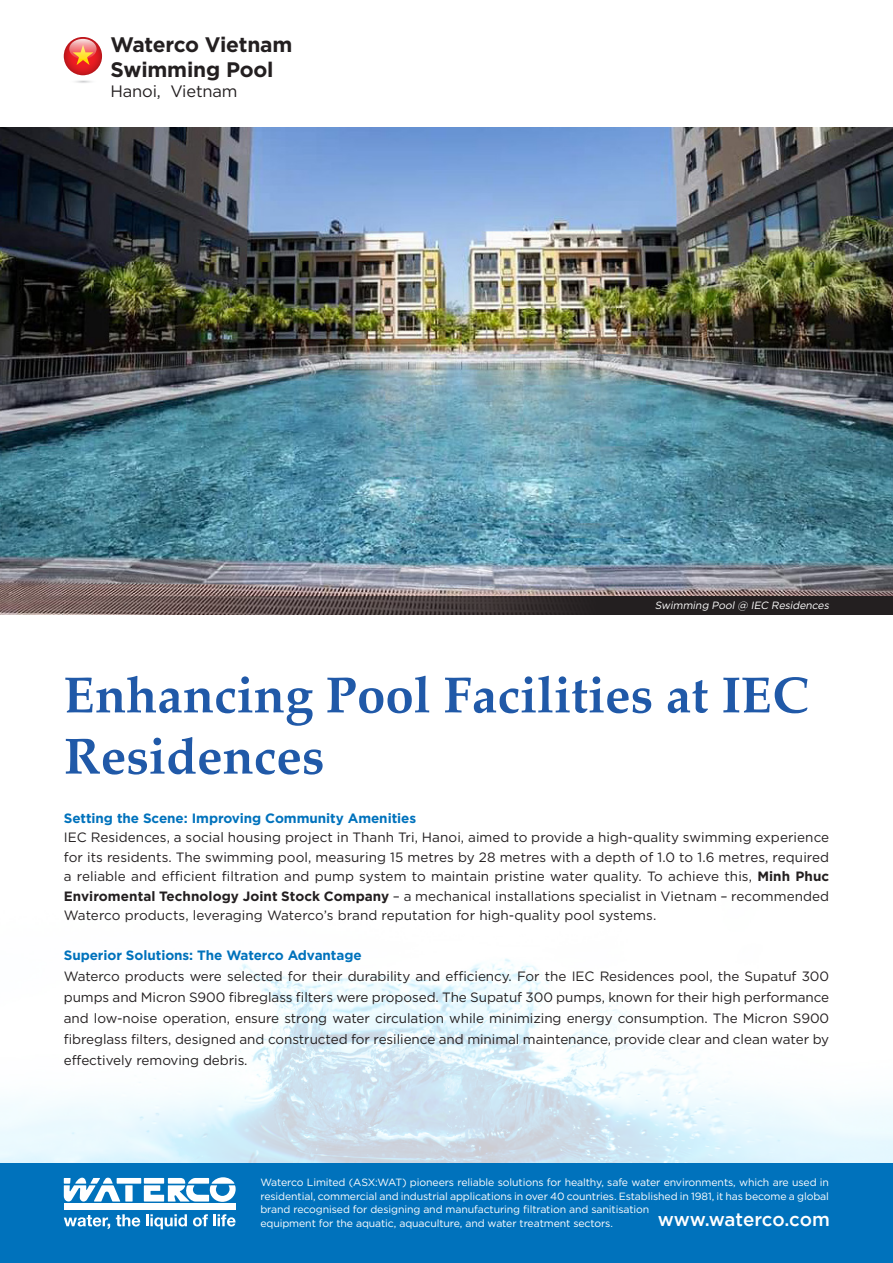
<style>
.page{position:relative;width:893px;height:1263px;background:#fff}
.page>*{position:absolute;margin:0;border:0;box-sizing:border-box;transform-origin:0 0}
.t1{font:700 51px/61.2px "Palatino";color:#2059a8}
.t2{font:700 21px "Gotham HTF";letter-spacing:-.01em;color:#231f20}
.t3{font:500 18.75px "Gotham";letter-spacing:-.01em;color:#fff}
.t4{font:16.5px "Gotham HTF";letter-spacing:-.01em;color:#231f20}
.t5{font:13.5px/19.5px "Gotham HTF";letter-spacing:-.005em;color:#231f20;text-align:justify}
.t6{font:700 13.5px "Gotham HTF";letter-spacing:-.005em;color:#0072bc}
.t7{font:10.5px/13.5px "Gotham HTF";letter-spacing:-.01em;color:#fff}
.t8{font:italic 10.5px "Gotham HTF";color:#fff}
.s1{font-weight:700}
</style>
<div class="page">
<img style="left:0;top:127px;width:893px;height:469px">
<svg style="left:0;top:596px;width:893px;height:18px;background:#453a39"></svg>
<img style="left:0;top:958px;width:893px;height:206px">
<svg style="left:75px;top:80px;width:17px;height:3px"></svg>
<svg style="left:64px;top:37px;width:38px;height:38px"></svg>
<svg style="left:73px;top:56px;width:20px;height:9px"></svg>
<svg style="left:69px;top:39px;width:28px;height:20px"></svg>
<div style="left:0;top:1164px;width:893px;height:99px;background:#0072bc"></div>
<svg style="left:64px;top:1177px;width:56px;height:25px"></svg>
<div style="left:64px;top:1203px;width:172px;height:7px;background:#fff"></div>
<svg style="left:64px;top:1215px;width:46px;height:14px"></svg>
<svg style="left:116px;top:1214px;width:24px;height:12px"></svg>
<svg style="left:146px;top:1214px;width:41px;height:15px"></svg>
<svg style="left:193px;top:1214px;width:43px;height:12px"></svg>
<div style="left:125px;top:1185px;width:8px;height:16px;background:#fff"></div>
<div style="left:117px;top:1178px;width:24px;height:6px;background:#fff"></div>
<svg style="left:144px;top:1177px;width:92px;height:25px"></svg>
<p class="t2" style="left:111px;top:32px;width:183px">Waterco Vietnam</p>
<p class="t2" style="left:111px;top:57px;width:165px">Swimming Pool</p>
<p class="t4" style="left:111px;top:82px;width:129px">Hanoi, Vietnam</p>
<p class="t8" style="left:655px;top:599px;width:178px">Swimming Pool @ IEC Residences</p>
<p class="t1" style="left:64px;top:663px;width:747px">Enhancing Pool Facilities at IEC<br>Residences</p>
<p class="t6" style="left:64px;top:810px;width:354px">Setting the Scene: Improving Community Amenities</p>
<p class="t5" style="left:64px;top:827px;width:767px">IEC Residences, a social housing project in Thanh Tri, Hanoi, aimed to provide a high-quality swimming experience for its residents. The swimming pool, measuring 15 metres by 28 metres with a depth of 1.0 to 1.6 metres, required a reliable and efficient filtration and pump system to maintain pristine water quality. To achieve this, <span class="s1">Minh Phuc Enviromental Technology Joint Stock Company</span> – a mechanical installations specialist in Vietnam – recommended Waterco products, leveraging Waterco’s brand reputation for high-quality pool systems.</p>
<p class="t6" style="left:64px;top:947px;width:299px">Superior Solutions: The Waterco Advantage</p>
<p class="t5" style="left:64px;top:966px;width:767px;line-height:21px">Waterco products were selected for their durability and efficiency. For the IEC Residences pool, the Supatuf 300 pumps and Micron S900 fibreglass filters were proposed. The Supatuf 300 pumps, known for their high performance and low-noise operation, ensure strong water circulation while minimizing energy consumption. The Micron S900 fibreglass filters, designed and constructed for resilience and minimal maintenance, provide clear and clean water by effectively removing debris.</p>
<p class="t7" style="left:260px;top:1175px;width:570px">Waterco Limited (ASX:WAT) pioneers reliable solutions for healthy, safe water environments, which are used in residential, commercial and industrial applications in over 40 countries. Established in 1981, it has become a global brand recognised for designing and manufacturing filtration and sanitisation<br>equipment for the aquatic, aquaculture, and water treatment sectors.</p>
<p class="t3" style="left:658px;top:1208px;width:174px">www.waterco.com</p>
</div>
